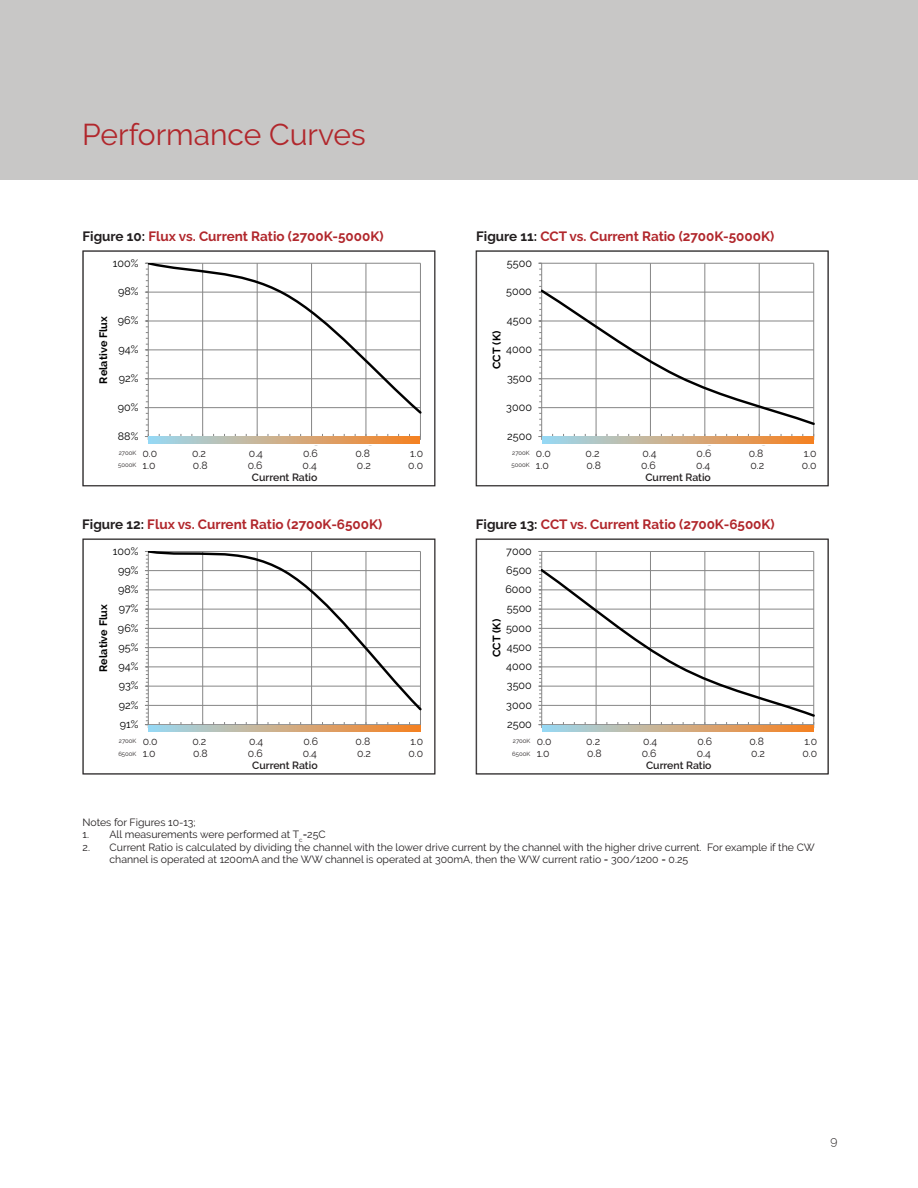
<style>
.page{position:relative;width:918px;height:1188px;background:#fff}
.page>*{position:absolute;margin:0;border:0;box-sizing:border-box;transform-origin:0 0}
.t1{font:30px "Raleway";color:#b1272c}
.t2{font:700 13.5px "Raleway";color:#b1272c}
.t3{font:300 12px "Raleway";color:#231f20}
.t4{font:10.8px "Raleway";letter-spacing:.005em;color:#000}
.t5{font:700 10.8px "Raleway";color:#000}
.t6{font:10.5px/12.6px "Raleway";color:#231f20}
.t7{font:600 10.5px "Raleway";color:#231f20}
.t8{font:6px/13px "Raleway";color:#231f20}
.s1{color:#231f20}
</style>
<div class="page">
<div style="left:0;top:0;width:918px;height:180px;background:#c8c7c6"></div>
<svg style="left:145px;top:263px;width:276px;height:177px"></svg>
<div style="left:83px;top:251px;width:352px;height:235px;border:1px solid #231f20"></div>
<svg style="left:538px;top:263px;width:276px;height:177px"></svg>
<div style="left:476px;top:251px;width:353px;height:235px;border:1px solid #231f20"></div>
<hr style="left:202px;top:551px;width:1px;height:174px;background:#868686">
<hr style="left:257px;top:551px;width:1px;height:174px;background:#868686">
<hr style="left:311px;top:551px;width:1px;height:174px;background:#868686">
<hr style="left:366px;top:551px;width:1px;height:174px;background:#868686">
<hr style="left:420px;top:551px;width:1px;height:174px;background:#868686">
<hr style="left:148px;top:724px;width:272px;height:1px;background:#868686">
<svg style="left:145px;top:551px;width:4px;height:177px"></svg>
<svg style="left:148px;top:551px;width:273px;height:162px"></svg>
<div style="left:83px;top:539px;width:352px;height:235px;border:1px solid #231f20"></div>
<svg style="left:538px;top:551px;width:276px;height:177px"></svg>
<div style="left:476px;top:539px;width:353px;height:235px;border:1px solid #231f20"></div>
<svg style="left:149px;top:725px;width:271px;height:6px;background:#ccad87"></svg>
<svg style="left:149px;top:437px;width:271px;height:6px;background:#ccad87"></svg>
<svg style="left:542px;top:725px;width:271px;height:6px;background:#ccad87"></svg>
<svg style="left:542px;top:437px;width:271px;height:6px;background:#ccad87"></svg>
<h1 class="t1" style="left:82px;top:117px;width:285px">Performance Curves</h1>
<p class="t2" style="left:83px;top:229px;width:303px"><span class="s1">Figure 10:</span> Flux vs. Current Ratio (2700K-5000K)</p>
<p class="t2" style="left:476px;top:229px;width:300px"><span class="s1">Figure 11:</span> CCT vs. Current Ratio (2700K-5000K)</p>
<p class="t4" style="left:113px;top:257px;width:27px">100%</p>
<p class="t4" style="left:507px;top:257px;width:27px">5500</p>
<p class="t4" style="left:118px;top:285px;width:22px">98%</p>
<p class="t4" style="left:506px;top:285px;width:27px">5000</p>
<p class="t5" style="left:97px;top:384px;width:69px;rotate:-90deg">Relative Flux</p>
<p class="t4" style="left:118px;top:314px;width:22px">96%</p>
<p class="t4" style="left:119px;top:343px;width:21px">94%</p>
<p class="t4" style="left:119px;top:372px;width:21px">92%</p>
<p class="t4" style="left:507px;top:314px;width:27px">4500</p>
<p class="t5" style="left:490px;top:369px;width:40px;rotate:-90deg">CCT (K)</p>
<p class="t4" style="left:506px;top:343px;width:27px">4000</p>
<p class="t4" style="left:507px;top:372px;width:26px">3500</p>
<p class="t4" style="left:118px;top:401px;width:22px">90%</p>
<p class="t4" style="left:506px;top:401px;width:27px">3000</p>
<p class="t4" style="left:118px;top:430px;width:22px">88%</p>
<p class="t4" style="left:507px;top:430px;width:26px">2500</p>
<p class="t4" style="left:145px;top:443px;width:8px">0</p>
<p class="t4" style="left:196px;top:443px;width:16px">0.2</p>
<p class="t4" style="left:250px;top:443px;width:16px">0.4</p>
<p class="t4" style="left:304px;top:443px;width:17px">0.6</p>
<p class="t4" style="left:358px;top:443px;width:17px">0.8</p>
<p class="t4" style="left:418px;top:443px;width:6px">1</p>
<p class="t6" style="left:143px;top:447px;width:16px">0.0</p>
<p class="t6" style="left:192px;top:447px;width:15px">0.2</p>
<p class="t6" style="left:249px;top:447px;width:16px">0.4</p>
<p class="t6" style="left:303px;top:447px;width:16px">0.6</p>
<p class="t6" style="left:355px;top:447px;width:16px">0.8</p>
<p class="t6" style="left:410px;top:447px;width:14px">1.0</p>
<p class="t6" style="left:143px;top:459px;width:14px">1.0</p>
<p class="t6" style="left:193px;top:459px;width:16px">0.8</p>
<p class="t6" style="left:248px;top:459px;width:16px">0.6</p>
<p class="t6" style="left:303px;top:459px;width:16px">0.4</p>
<p class="t6" style="left:357px;top:459px;width:15px">0.2</p>
<p class="t6" style="left:408px;top:459px;width:16px">0.0</p>
<p class="t7" style="left:252px;top:471px;width:67px">Current Ratio</p>
<p class="t8" style="left:118px;top:447px;width:20px;line-height:11.9px">2700K<br>5000K</p>
<p class="t4" style="left:538px;top:443px;width:8px">0</p>
<p class="t4" style="left:589px;top:443px;width:16px">0.2</p>
<p class="t4" style="left:643px;top:443px;width:16px">0.4</p>
<p class="t4" style="left:697px;top:443px;width:17px">0.6</p>
<p class="t4" style="left:752px;top:443px;width:17px">0.8</p>
<p class="t4" style="left:811px;top:443px;width:6px">1</p>
<p class="t6" style="left:536px;top:447px;width:16px">0.0</p>
<p class="t6" style="left:586px;top:447px;width:15px">0.2</p>
<p class="t6" style="left:642px;top:447px;width:16px">0.4</p>
<p class="t6" style="left:697px;top:447px;width:16px">0.6</p>
<p class="t6" style="left:749px;top:447px;width:16px">0.8</p>
<p class="t6" style="left:804px;top:447px;width:14px">1.0</p>
<p class="t6" style="left:536px;top:459px;width:14px">1.0</p>
<p class="t6" style="left:586px;top:459px;width:16px">0.8</p>
<p class="t6" style="left:641px;top:459px;width:16px">0.6</p>
<p class="t6" style="left:696px;top:459px;width:16px">0.4</p>
<p class="t6" style="left:750px;top:459px;width:15px">0.2</p>
<p class="t6" style="left:802px;top:459px;width:16px">0.0</p>
<p class="t7" style="left:645px;top:471px;width:67px">Current Ratio</p>
<p class="t8" style="left:512px;top:447px;width:20px;line-height:11.9px">2700K<br>5000K</p>
<p class="t2" style="left:82px;top:517px;width:302px"><span class="s1">Figure 12:</span> Flux vs. Current Ratio (2700K-6500K)</p>
<p class="t2" style="left:476px;top:517px;width:300px"><span class="s1">Figure 13:</span> CCT vs. Current Ratio (2700K-6500K)</p>
<p class="t4" style="left:113px;top:545px;width:27px">100%</p>
<p class="t4" style="left:506px;top:545px;width:27px">7000</p>
<p class="t4" style="left:118px;top:564px;width:22px">99%</p>
<p class="t4" style="left:506px;top:564px;width:27px">6500</p>
<p class="t4" style="left:118px;top:583px;width:22px">98%</p>
<p class="t4" style="left:505px;top:583px;width:28px">6000</p>
<p class="t5" style="left:97px;top:672px;width:69px;rotate:-90deg">Relative Flux</p>
<p class="t4" style="left:119px;top:602px;width:21px">97%</p>
<p class="t4" style="left:118px;top:622px;width:22px">96%</p>
<p class="t4" style="left:119px;top:641px;width:21px">95%</p>
<p class="t4" style="left:119px;top:660px;width:21px">94%</p>
<p class="t4" style="left:507px;top:602px;width:27px">5500</p>
<p class="t5" style="left:490px;top:657px;width:40px;rotate:-90deg">CCT (K)</p>
<p class="t4" style="left:506px;top:622px;width:27px">5000</p>
<p class="t4" style="left:507px;top:641px;width:27px">4500</p>
<p class="t4" style="left:506px;top:660px;width:27px">4000</p>
<p class="t4" style="left:119px;top:679px;width:21px">93%</p>
<p class="t4" style="left:507px;top:679px;width:26px">3500</p>
<p class="t4" style="left:119px;top:699px;width:21px">92%</p>
<p class="t4" style="left:506px;top:699px;width:27px">3000</p>
<p class="t4" style="left:120px;top:718px;width:20px">91%</p>
<p class="t4" style="left:507px;top:718px;width:26px">2500</p>
<p class="t4" style="left:145px;top:732px;width:8px">0</p>
<p class="t4" style="left:196px;top:732px;width:16px">0.2</p>
<p class="t4" style="left:250px;top:732px;width:16px">0.4</p>
<p class="t4" style="left:304px;top:732px;width:17px">0.6</p>
<p class="t4" style="left:358px;top:732px;width:17px">0.8</p>
<p class="t4" style="left:418px;top:732px;width:6px">1</p>
<p class="t6" style="left:143px;top:735px;width:16px">0.0</p>
<p class="t6" style="left:192px;top:735px;width:15px">0.2</p>
<p class="t6" style="left:249px;top:735px;width:16px">0.4</p>
<p class="t6" style="left:303px;top:735px;width:16px">0.6</p>
<p class="t6" style="left:356px;top:735px;width:16px">0.8</p>
<p class="t6" style="left:410px;top:735px;width:14px">1.0</p>
<p class="t6" style="left:143px;top:747px;width:14px">1.0</p>
<p class="t6" style="left:193px;top:747px;width:16px">0.8</p>
<p class="t6" style="left:248px;top:747px;width:16px">0.6</p>
<p class="t6" style="left:303px;top:747px;width:16px">0.4</p>
<p class="t6" style="left:357px;top:747px;width:15px">0.2</p>
<p class="t6" style="left:409px;top:747px;width:16px">0.0</p>
<p class="t7" style="left:252px;top:759px;width:67px">Current Ratio</p>
<p class="t8" style="left:118px;top:734px;width:20px">2700K<br>6500K</p>
<p class="t4" style="left:538px;top:732px;width:8px">0</p>
<p class="t4" style="left:589px;top:732px;width:16px">0.2</p>
<p class="t4" style="left:643px;top:732px;width:16px">0.4</p>
<p class="t4" style="left:697px;top:732px;width:17px">0.6</p>
<p class="t4" style="left:752px;top:732px;width:17px">0.8</p>
<p class="t4" style="left:811px;top:732px;width:6px">1</p>
<p class="t6" style="left:537px;top:735px;width:16px">0.0</p>
<p class="t6" style="left:586px;top:735px;width:15px">0.2</p>
<p class="t6" style="left:643px;top:735px;width:16px">0.4</p>
<p class="t6" style="left:697px;top:735px;width:16px">0.6</p>
<p class="t6" style="left:750px;top:735px;width:16px">0.8</p>
<p class="t6" style="left:804px;top:735px;width:14px">1.0</p>
<p class="t6" style="left:537px;top:747px;width:14px">1.0</p>
<p class="t6" style="left:587px;top:747px;width:16px">0.8</p>
<p class="t6" style="left:642px;top:747px;width:16px">0.6</p>
<p class="t6" style="left:697px;top:747px;width:16px">0.4</p>
<p class="t6" style="left:751px;top:747px;width:15px">0.2</p>
<p class="t6" style="left:802px;top:747px;width:16px">0.0</p>
<p class="t7" style="left:646px;top:759px;width:67px">Current Ratio</p>
<p class="t8" style="left:512px;top:734px;width:20px">2700K<br>6500K</p>
<p class="t6" style="left:83px;top:816px;width:115px">Notes for Figures 10-13;</p>
<p class="t6" style="left:83px;top:828px;width:245px">1. All measurements were performed at T<sub>c</sub>=25C</p>
<p class="t6" style="left:110px;top:841px;width:707px;text-indent:-27px">2. Current Ratio is calculated by dividing the channel with the lower drive current by the channel with the higher drive current. For example if the CW channel is operated at 1200mA and the WW channel is operated at 300mA, then the WW current ratio = 300/1200 = 0.25</p>
<p class="t3" style="left:830px;top:1134px;width:8px">9</p>
</div>
